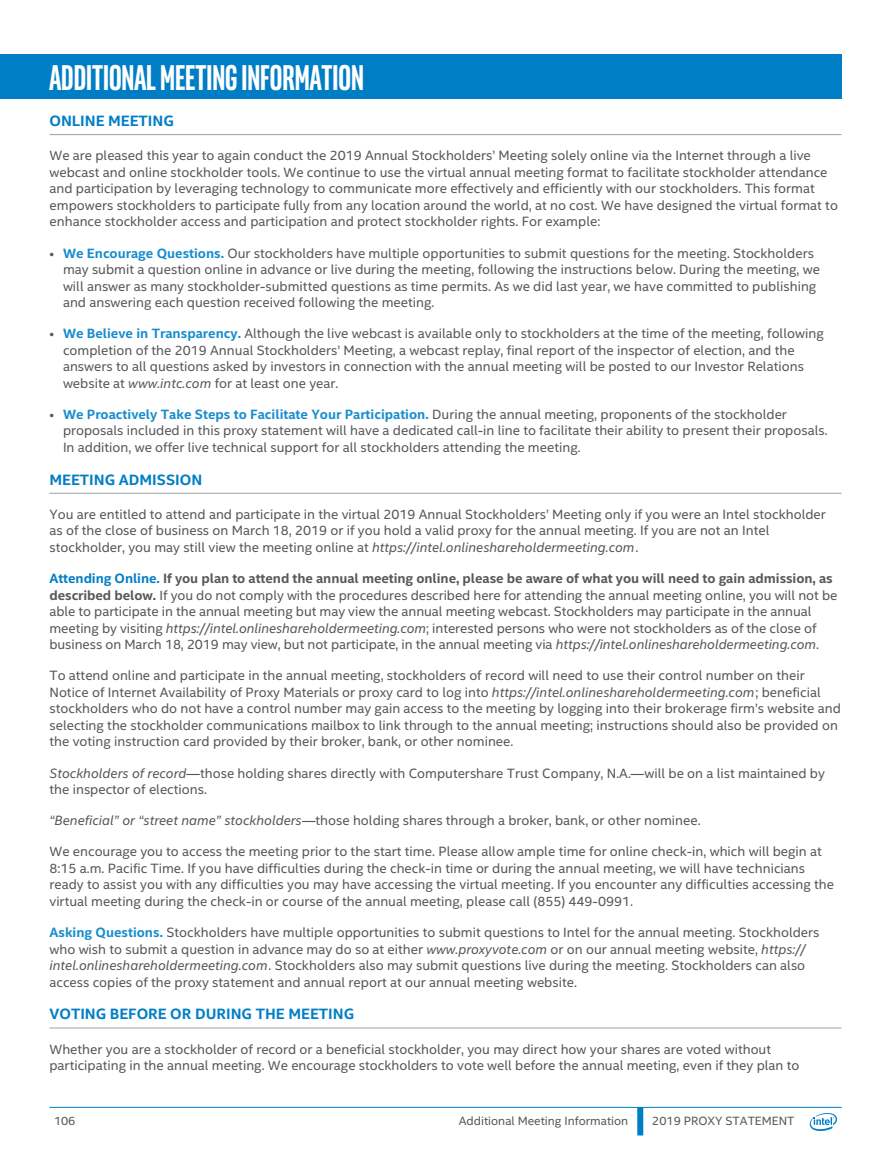
<style>
.page{position:relative;width:891px;height:1161px;background:#fff}
.page>*{position:absolute;margin:0;border:0;box-sizing:border-box;transform-origin:0 0}
.t1{font:700 36px "Intel Clear Pro";color:#fff}
.t2{font:700 15px "Intel Clear";color:#007ec5}
.t3{font:13.5px/16.5px "Intel Clear";color:#57585a}
.t4{font:12px "Intel Clear";color:#57585a}
.s1{font-weight:700;color:#178dce}
.s2{font-style:italic}
.s3{font-weight:700;color:#007ec5}
.s4{font-weight:700}
</style>
<div class="page">
<div style="left:0;top:54px;width:842px;height:45px;background:#007ec5"></div>
<hr style="left:50px;top:134px;width:792px;height:1px;background:#9d9fa2">
<hr style="left:50px;top:493px;width:792px;height:1px;background:#9d9fa2">
<hr style="left:50px;top:1028px;width:792px;height:1px;background:#9d9fa2">
<div style="left:637px;top:1110px;width:6px;height:22px;background:#007ec5"></div>
<hr style="left:50px;top:1107px;width:791px;height:1px;background:#007ec5">
<svg style="left:810px;top:1113px;width:27px;height:18px"></svg>
<h1 class="t1" style="left:50px;top:57px;width:316px">ADDITIONALMEETING INFORMATION</h1>
<p class="t2" style="left:50px;top:115px;width:126px">ONLINE MEETING</p>
<p class="t3" style="left:50px;top:149px;width:790px">We are pleased this year to again conduct the 2019 Annual Stockholders’ Meeting solely online via the Internet through a live webcast and online stockholder tools. We continue to use the virtual annual meeting format to facilitate stockholder attendance and participation by leveraging technology to communicate more effectively and efficiently with our stockholders. This format empowers stockholders to participate fully from any location around the world, at no cost. We have designed the virtual format to enhance stockholder access and participation and protect stockholder rights. For example:</p>
<p class="t3" style="left:63px;top:246px;width:759px;text-indent:-14px">• <span class="s1">We Encourage Questions.</span> Our stockholders have multiple opportunities to submit questions for the meeting. Stockholders may submit a question online in advance or live during the meeting, following the instructions below. During the meeting, we will answer as many stockholder-submitted questions as time permits. As we did last year, we have committed to publishing and answering each question received following the meeting.</p>
<p class="t3" style="left:63px;top:327px;width:762px;text-indent:-14px">• <span class="s1">We Believe in Transparency.</span> Although the live webcast is available only to stockholders at the time of the meeting, following completion of the 2019 Annual Stockholders’ Meeting, a webcast replay, final report of the inspector of election, and the answers to all questions asked by investors in connection with the annual meeting will be posted to our Investor Relations website at <span class="s2">www.intc.com</span> for at least one year.</p>
<p class="t3" style="left:63px;top:407px;width:766px;text-indent:-14px">• <span class="s1">We Proactively Take Steps to Facilitate Your Participation.</span> During the annual meeting, proponents of the stockholder proposals included in this proxy statement will have a dedicated call-in line to facilitate their ability to present their proposals.<br>In addition, we offer live technical support for all stockholders attending the meeting.</p>
<p class="t2" style="left:50px;top:474px;width:154px">MEETING ADMISSION</p>
<p class="t3" style="left:50px;top:507px;width:778px">You are entitled to attend and participate in the virtual 2019 Annual Stockholders’ Meeting only if you were an Intel stockholder as of the close of business on March 18, 2019 or if you hold a valid proxy for the annual meeting. If you are not an Intel stockholder, you may still view the meeting online at <span class="s2">https://intel.onlineshareholdermeeting.com</span>.</p>
<p class="t3" style="left:49px;top:572px;width:789px"><span class="s3">Attending Online.</span> <span class="s4">If you plan to attend the annual meeting online, please be aware of what you will need to gain admission, as described below.</span> If you do not comply with the procedures described here for attending the annual meeting online, you will not be able to participate in the annual meeting but may view the annual meeting webcast. Stockholders may participate in the annual meeting by visiting <span class="s2">https://intel.onlineshareholdermeeting.com</span>; interested persons who were not stockholders as of the close of business on March 18, 2019 may view, but not participate, in the annual meeting via <span class="s2">https://intel.onlineshareholdermeeting.com</span>.</p>
<p class="t3" style="left:49px;top:669px;width:793px">To attend online and participate in the annual meeting, stockholders of record will need to use their control number on their Notice of Internet Availability of Proxy Materials or proxy card to log into <span class="s2">https://intel.onlineshareholdermeeting.com</span>; beneficial stockholders who do not have a control number may gain access to the meeting by logging into their brokerage firm’s website and selecting the stockholder communications mailbox to link through to the annual meeting; instructions should also be provided on the voting instruction card provided by their broker, bank, or other nominee.</p>
<p class="t3" style="left:50px;top:766px;width:777px"><span class="s2">Stockholders of record</span>—those holding shares directly with Computershare Trust Company, N.A.—will be on a list maintained by the inspector of elections.</p>
<p class="t3" style="left:50px;top:814px;width:653px"><span class="s2">“Beneficial” or “street name” stockholders</span>—those holding shares through a broker, bank, or other nominee.</p>
<p class="t3" style="left:50px;top:845px;width:786px">We encourage you to access the meeting prior to the start time. Please allow ample time for online check-in, which will begin at 8:15 a.m. Pacific Time. If you have difficulties during the check-in time or during the annual meeting, we will have technicians ready to assist you with any difficulties you may have accessing the virtual meeting. If you encounter any difficulties accessing the virtual meeting during the check-in or course of the annual meeting, please call (855) 449-0991.</p>
<p class="t3" style="left:50px;top:925px;width:772px"><span class="s1">Asking Questions.</span> Stockholders have multiple opportunities to submit questions to Intel for the annual meeting. Stockholders who wish to submit a question in advance may do so at either <span class="s2">www.proxyvote.com</span> or on our annual meeting website, <span class="s2">https:// intel.onlineshareholdermeeting.com</span>. Stockholders also may submit questions live during the meeting. Stockholders can also access copies of the proxy statement and annual report at our annual meeting website.</p>
<p class="t2" style="left:50px;top:1009px;width:306px">VOTING BEFORE OR DURING THE MEETING</p>
<p class="t3" style="left:50px;top:1042px;width:751px">Whether you are a stockholder of record or a beneficial stockholder, you may direct how your shares are voted without participating in the annual meeting. We encourage stockholders to vote well before the annual meeting, even if they plan to</p>
<p class="t4" style="left:54px;top:1116px;width:23px">106</p>
<p class="t4" style="left:459px;top:1116px;width:171px">Additional Meeting Information</p>
<p class="t4" style="left:652px;top:1116px;width:144px">2019 PROXY STATEMENT</p>
</div>
